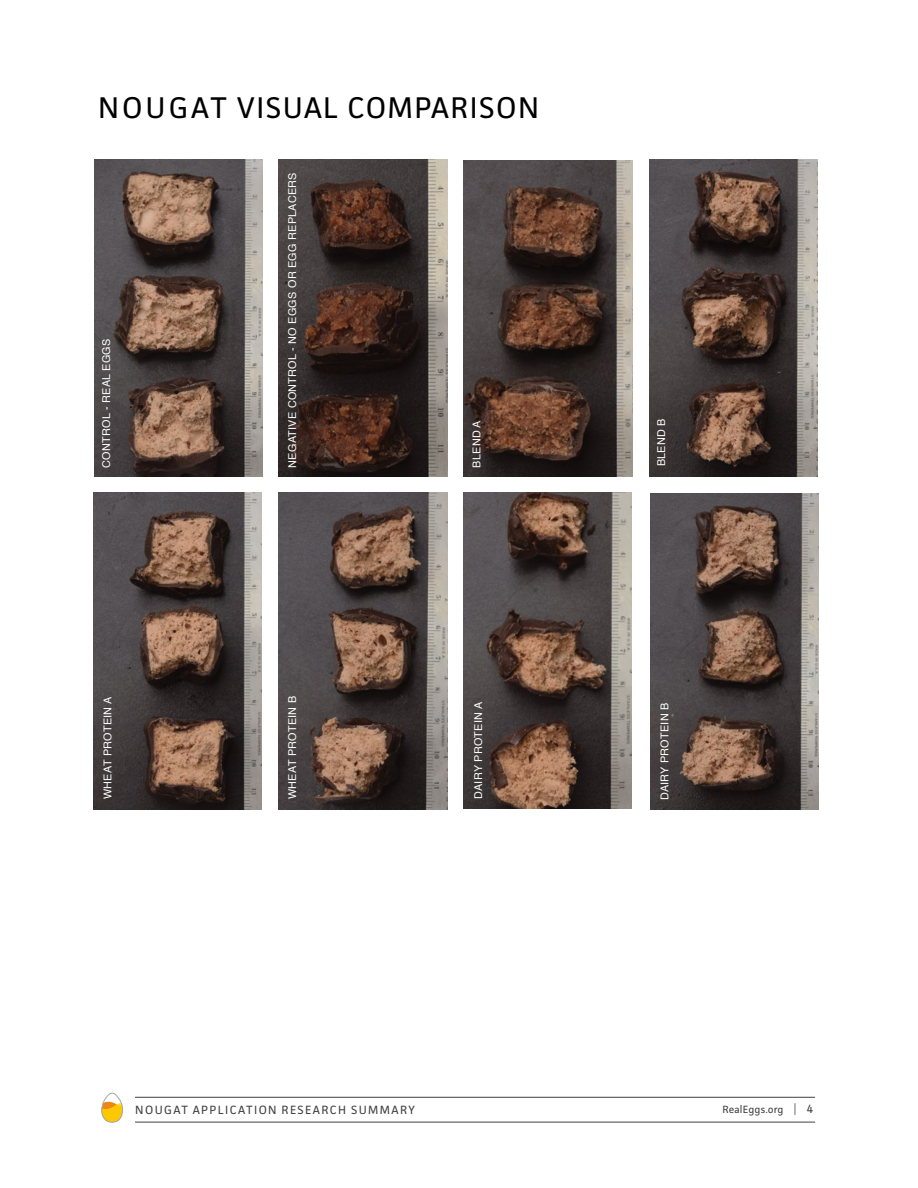
<style>
.page{position:relative;width:918px;height:1188px;background:#fff}
.page>*{position:absolute;margin:0;border:0;box-sizing:border-box;transform-origin:0 0}
.t1{font:30px "Facit";letter-spacing:.05em;color:#000}
.t2{font:12px "Facit";letter-spacing:.12em;color:#414141}
.t3{font:10.8px "Helvetica";letter-spacing:.025em;color:#fff}
.t4{font:10.5px "Facit";letter-spacing:.02em;color:#414141}
.s1{font-family:"Helvetica";font-weight:300;font-size:11.7px}
.s2{font-size:12px}
</style>
<div class="page">
<svg style="left:101px;top:1092px;width:22px;height:31px"></svg>
<hr style="left:135px;top:1097px;width:680px;height:1px;background:#414141">
<hr style="left:135px;top:1122px;width:680px;height:1px;background:#414141">
<img style="left:464px;top:160px;width:168px;height:317px">
<img style="left:94px;top:160px;width:168px;height:316px">
<img style="left:279px;top:160px;width:168px;height:316px">
<img style="left:94px;top:493px;width:168px;height:316px">
<img style="left:650px;top:493px;width:169px;height:316px">
<img style="left:463px;top:493px;width:169px;height:316px">
<img style="left:279px;top:493px;width:168px;height:316px">
<img style="left:649px;top:160px;width:169px;height:316px">
<h1 class="t1" style="left:98px;top:89px;width:442px">NOUGAT VISUAL COMPARISON</h1>
<p class="t3" style="left:98px;top:468px;width:130px;rotate:-90deg">CONTROL - REAL EGGS</p>
<p class="t3" style="left:284px;top:468px;width:297px;rotate:-90deg">NEGATIVE CONTROL - NO EGGS OR EGG REPLACERS</p>
<p class="t3" style="left:468px;top:468px;width:49px;rotate:-90deg">BLEND A</p>
<p class="t3" style="left:653px;top:466px;width:49px;rotate:-90deg">BLEND B</p>
<p class="t3" style="left:99px;top:799px;width:104px;rotate:-90deg">WHEAT PROTEIN A</p>
<p class="t3" style="left:284px;top:799px;width:105px;rotate:-90deg">WHEAT PROTEIN B</p>
<p class="t3" style="left:470px;top:799px;width:99px;rotate:-90deg">DAIRY PROTEIN A</p>
<p class="t3" style="left:656px;top:800px;width:99px;rotate:-90deg">DAIRY PROTEIN B</p>
<p class="t2" style="left:135px;top:1102px;width:281px">NOUGAT APPLICATION RESEARCH SUMMARY</p>
<p class="t4" style="left:722px;top:1103px;width:93px">RealEggs.org <span class="s1">|</span> <span class="s2">4</span></p>
</div>
